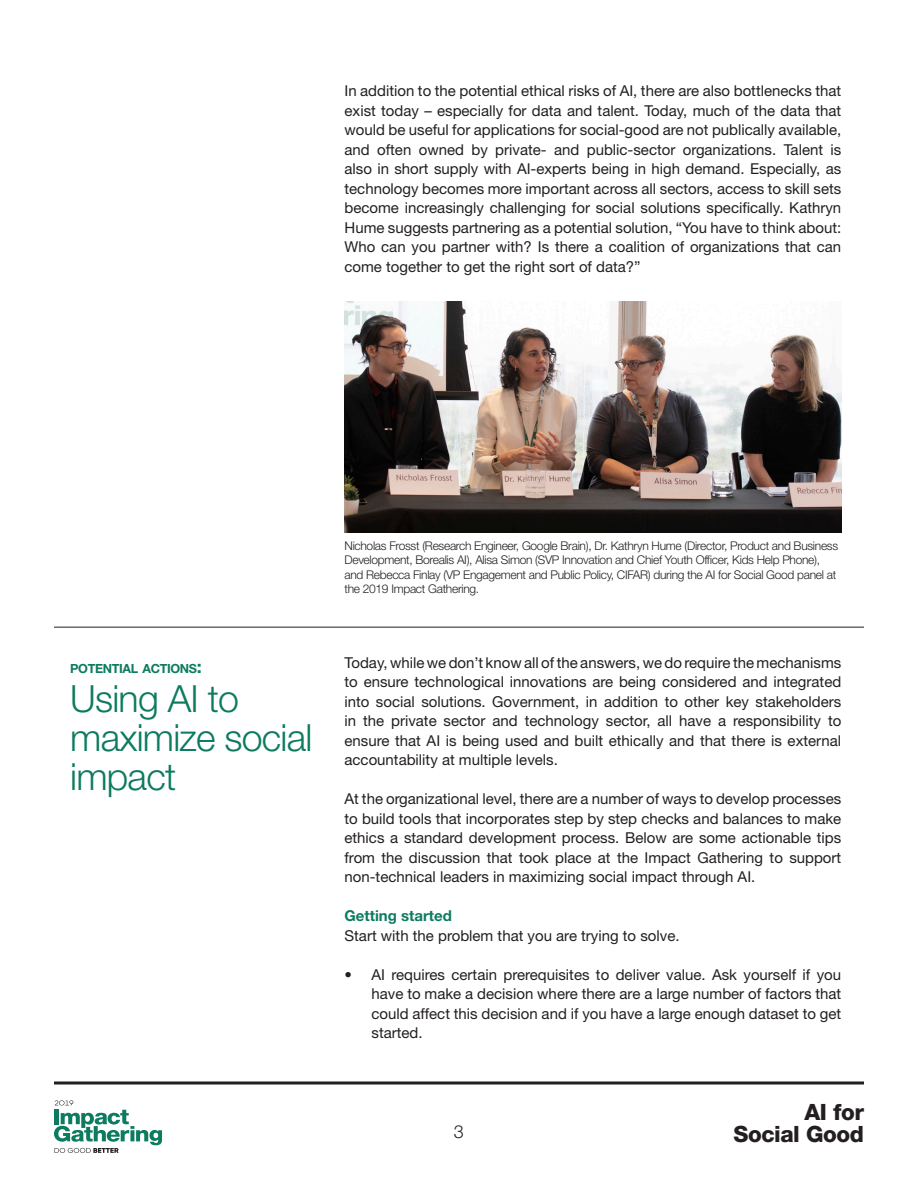
<style>
.page{position:relative;width:918px;height:1188px;background:#fff}
.page>*{position:absolute;margin:0;border:0;box-sizing:border-box;transform-origin:0 0}
.t1{font:300 37.5px/39px "Helvetica Neue LT Std";letter-spacing:-.02em;color:#0c7b5f}
.t2{font:800 22.5px "Helvetica Neue LT Std";letter-spacing:-.02em;color:#231f20}
.t3{font:300 18px "Helvetica Neue LT Std";color:#231f20}
.t4{font:15px/19.5px "Helvetica Neue LT Std";color:#231f20;text-align:justify}
.t5{font:700 15px "Helvetica Neue LT Std";color:#0c7b5f}
.t6{font:700 12.6px "Helvetica Neue LT Std";letter-spacing:-.03em;color:#0c7b5f}
.t7{font:300 12px/14.4px "Helvetica Neue LT Std";letter-spacing:-.025em;color:#231f20}
.s1{font-size:18px}
</style>
<div class="page">
<svg style="left:54px;top:1100px;width:108px;height:53px"></svg>
<hr style="left:54px;top:1082px;width:810px;height:2px;background:#231f20">
<hr style="left:54px;top:627px;width:810px;height:1px;background:#231f20">
<img style="left:345px;top:301px;width:496px;height:231px">
<p class="t4" style="left:345px;top:81px;width:498px">In addition to the potential ethical risks of AI, there are also bottlenecks that exist today – especially for data and talent. Today, much of the data that would be useful for applications for social-good are not publically available, and often owned by private- and public-sector organizations. Talent is also in short supply with AI-experts being in high demand. Especially, as technology becomes more important across all sectors, access to skill sets become increasingly challenging for social solutions specifically. Kathryn Hume suggests partnering as a potential solution, “You have to think about:<br>Who can you partner with? Is there a coalition of organizations that can come together to get the right sort of data?”</p>
<p class="t6" style="left:70px;top:661px;width:133px">POTENTIAL ACTIONS<span class="s1">:</span></p>
<p class="t1" style="left:70px;top:679px;width:244px">Using AI to maximize social impact</p>
<p class="t7" style="left:345px;top:538px;width:495px">Nicholas Frosst (Research Engineer, Google Brain), Dr. Kathryn Hume (Director, Product and Business Development, Borealis AI), Alisa Simon (SVP Innovation and Chief Youth Officer, Kids Help Phone), and Rebecca Finlay (VP Engagement and Public Policy, CIFAR) during the AI for Social Good panel at the 2019 Impact Gathering.</p>
<p class="t4" style="left:345px;top:652px;width:498px">Today, while we don’t know all of the answers, we do require the mechanisms to ensure technological innovations are being considered and integrated into social solutions. Government, in addition to other key stakeholders in the private sector and technology sector, all have a responsibility to ensure that AI is being used and built ethically and that there is external accountability at multiple levels.</p>
<p class="t4" style="left:345px;top:789px;width:498px">At the organizational level, there are a number of ways to develop processes to build tools that incorporates step by step checks and balances to make ethics a standard development process. Below are some actionable tips from the discussion that took place at the Impact Gathering to support non-technical leaders in maximizing social impact through AI.</p>
<p class="t5" style="left:345px;top:907px;width:109px">Getting started</p>
<p class="t4" style="left:345px;top:925px;width:337px">Start with the problem that you are trying to solve.</p>
<p class="t4" style="left:372px;top:964px;width:471px;text-indent:-27px">• AI requires certain prerequisites to deliver value. Ask yourself if you have to make a decision where there are a large number of factors that could affect this decision and if you have a large enough dataset to get started.</p>
<p class="t2" style="left:805px;top:1098px;width:61px">AI for</p>
<p class="t3" style="left:454px;top:1121px;width:12px">3</p>
<p class="t2" style="left:733px;top:1121px;width:132px">Social Good</p>
</div>
